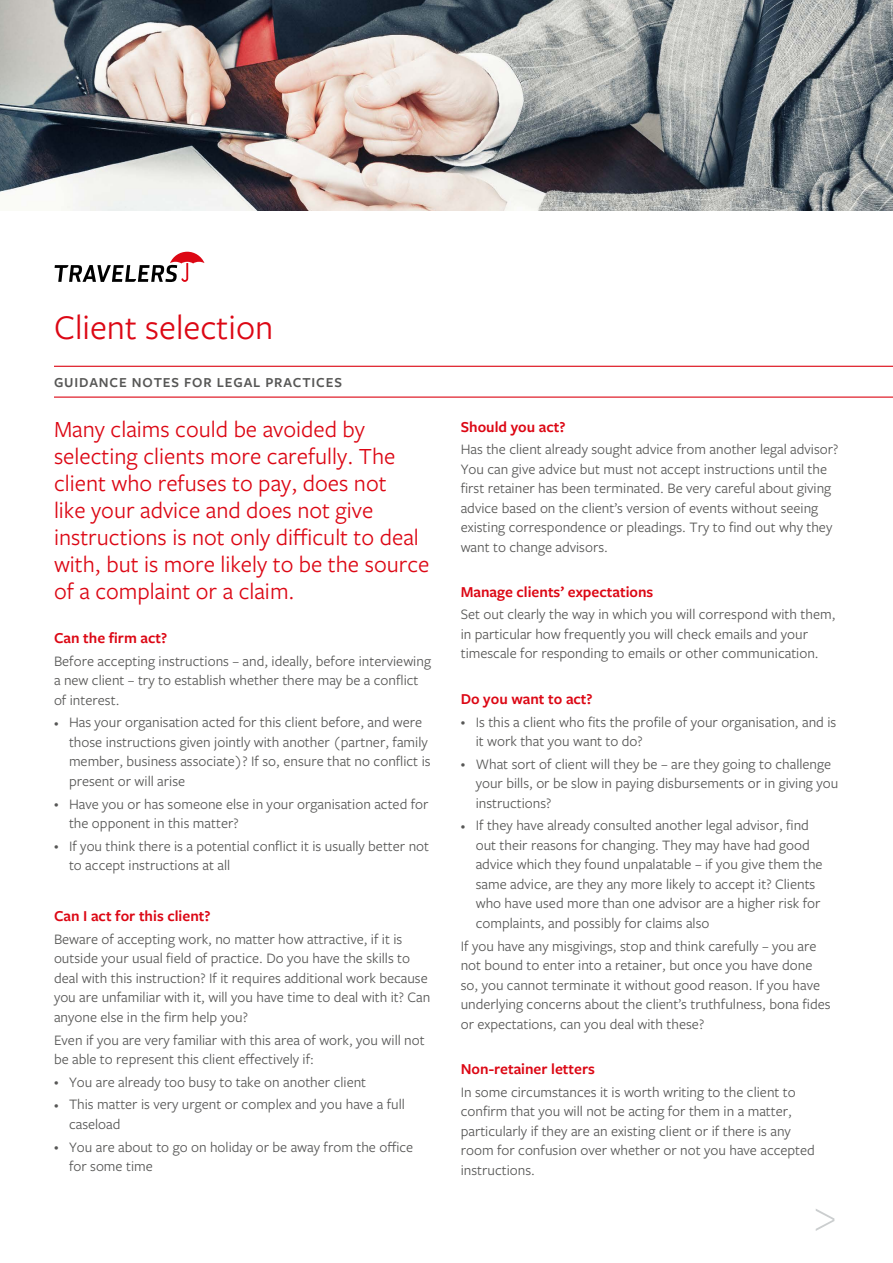
<style>
.page{position:relative;width:893px;height:1263px;background:#fff}
.page>*{position:absolute;margin:0;border:0;box-sizing:border-box;transform-origin:0 0}
.t1{font:300 51.9px "Freight Sans Pro";color:#cbcecf}
.t2{font:36px "Freight Sans Pro";color:#dc0714}
.t3{font:24px/27px "Freight Sans Pro";color:#dc0714}
.t4{font:600 15.75px "Freight Sans Pro";color:#dc0714}
.t5{font:15px/19.5px "Freight Sans Pro";color:#575756}
.t6{font:600 14.25px "Freight Sans Pro";letter-spacing:.06em;color:#575756}
.s1{font-size:9px}
</style>
<div class="page">
<img style="left:0;top:0;width:893px;height:210px">
<svg style="left:55px;top:252px;width:149px;height:30px"></svg>
<hr style="left:54px;top:366px;width:839px;height:1px;background:#dc0714">
<hr style="left:54px;top:396px;width:839px;height:2px;background:#dc0714">
<h2 class="t2" style="left:54px;top:303px;width:221px">Client selection</h2>
<p class="t6" style="left:54px;top:372px;width:290px">GUIDANCE NOTES FOR LEGAL PRACTICES</p>
<p class="t3" style="left:54px;top:415px;width:377px">Many claims could be avoided by selecting clients more carefully. The client who refuses to pay, does not<br>like your advice and does not give instructions is not only difficult to deal with, but is more likely to be the source of a complaint or a claim.</p>
<p class="t4" style="left:54px;top:627px;width:115px">Can the firm act?</p>
<p class="t5" style="left:54px;top:650px;width:378px">Before accepting instructions – and, ideally, before interviewing a new client – try to establish whether there may be a conflict of interest.</p>
<p class="t5" style="left:69px;top:712px;width:363px;text-indent:-15px"><span class="s1">•</span> Has your organisation acted for this client before, and were those instructions given jointly with another (partner, family member, business associate)? If so, ensure that no conflict is present or will arise</p>
<p class="t5" style="left:69px;top:793px;width:361px;text-indent:-15px"><span class="s1">•</span> Have you or has someone else in your organisation acted for the opponent in this matter?</p>
<p class="t5" style="left:69px;top:835px;width:362px;text-indent:-15px"><span class="s1">•</span> If you think there is a potential conflict it is usually better not to accept instructions at all</p>
<p class="t4" style="left:54px;top:905px;width:158px">Can I act for this client?</p>
<p class="t5" style="left:54px;top:929px;width:378px">Beware of accepting work, no matter how attractive, if it is outside your usual field of practice. Do you have the skills to deal with this instruction? If it requires additional work because you are unfamiliar with it, will you have time to deal with it? Can anyone else in the firm help you?</p>
<p class="t5" style="left:54px;top:1029px;width:372px">Even if you are very familiar with this area of work, you will not be able to represent this client effectively if:</p>
<p class="t5" style="left:54px;top:1071px;width:314px"><span class="s1">•</span> You are already too busy to take on another client</p>
<p class="t5" style="left:69px;top:1094px;width:337px;text-indent:-15px"><span class="s1">•</span> This matter is very urgent or complex and you have a full caseload</p>
<p class="t5" style="left:69px;top:1136px;width:346px;text-indent:-15px"><span class="s1">•</span> You are about to go on holiday or be away from the office for some time</p>
<p class="t4" style="left:461px;top:416px;width:106px">Should you act?</p>
<p class="t5" style="left:461px;top:439px;width:379px">Has the client already sought advice from another legal advisor?<br>You can give advice but must not accept instructions until the first retainer has been terminated. Be very careful about giving advice based on the client’s version of events without seeing existing correspondence or pleadings. Try to find out why they want to change advisors.</p>
<p class="t4" style="left:461px;top:581px;width:194px">Manage clients’ expectations</p>
<p class="t5" style="left:461px;top:604px;width:376px">Set out clearly the way in which you will correspond with them, in particular how frequently you will check emails and your timescale for responding to emails or other communication.</p>
<p class="t4" style="left:461px;top:688px;width:133px">Do you want to act?</p>
<p class="t5" style="left:476px;top:711px;width:362px;text-indent:-15px"><span class="s1">•</span> Is this a client who fits the profile of your organisation, and is it work that you want to do?</p>
<p class="t5" style="left:476px;top:753px;width:364px;text-indent:-15px"><span class="s1">•</span> What sort of client will they be – are they going to challenge your bills, or be slow in paying disbursements or in giving you instructions?</p>
<p class="t5" style="left:476px;top:815px;width:348px;text-indent:-15px"><span class="s1">•</span> If they have already consulted another legal advisor, find out their reasons for changing. They may have had good advice which they found unpalatable – if you give them the same advice, are they any more likely to accept it? Clients who have used more than one advisor are a higher risk for complaints, and possibly for claims also</p>
<p class="t5" style="left:461px;top:935px;width:371px">If you have any misgivings, stop and think carefully – you are not bound to enter into a retainer, but once you have done so, you cannot terminate it without good reason. If you have underlying concerns about the client’s truthfulness, bona fides or expectations, can you deal with these?</p>
<p class="t4" style="left:461px;top:1058px;width:136px">Non-retainer letters</p>
<p class="t5" style="left:461px;top:1081px;width:356px">In some circumstances it is worth writing to the client to confirm that you will not be acting for them in a matter, particularly if they are an existing client or if there is any room for confusion over whether or not you have accepted instructions.</p>
<h1 class="t1" style="left:812px;top:1180px;width:27px">&gt;</h1>
</div>
